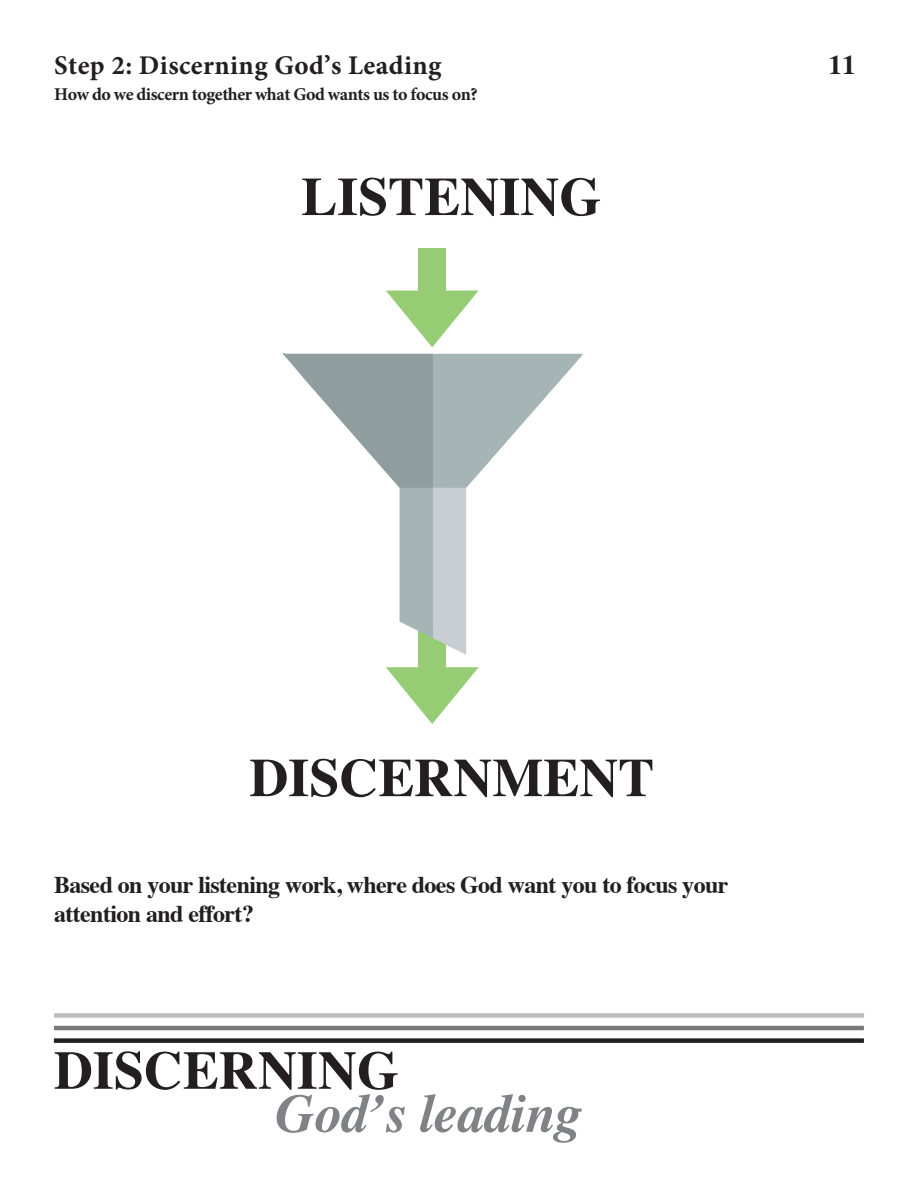
<style>
.page{position:relative;width:918px;height:1188px;background:#fff}
.page>*{position:absolute;margin:0;border:0;box-sizing:border-box;transform-origin:0 0}
.t1{font:700 54px "Times";color:#231f20}
.t2{font:italic 700 54px "Times";letter-spacing:-.005em;color:#808285}
.t3{font:700 27px "Minion Pro";letter-spacing:.015em;color:#231f20}
.t4{font:700 27px "Times";color:#231f20}
.t5{font:700 24px/28.8px "Times";letter-spacing:-.025em;color:#231f20}
.t6{font:700 18px "Minion Pro";letter-spacing:-.025em;color:#231f20}
</style>
<div class="page">
<div style="left:54px;top:1038px;width:810px;height:5px;background:#231f20"></div>
<hr style="left:54px;top:1026px;width:810px;height:4px;background:#7b7879">
<div style="left:54px;top:1013px;width:810px;height:5px;background:#bdbcbc"></div>
<div style="left:419px;top:625px;width:27px;height:56px;background:#96cd74"></div>
<svg style="left:386px;top:667px;width:93px;height:57px"></svg>
<svg style="left:283px;top:353px;width:300px;height:302px"></svg>
<div style="left:419px;top:248px;width:27px;height:56px;background:#96cd74"></div>
<svg style="left:386px;top:291px;width:92px;height:56px"></svg>
<p class="t3" style="left:54px;top:47px;width:389px">Step 2: Discerning God’s Leading</p>
<p class="t6" style="left:54px;top:82px;width:425px">How do we discern together what God wants us to focus on?</p>
<h1 class="t1" style="left:301px;top:145px;width:302px">LISTENING</h1>
<p class="t4" style="left:828px;top:39px;width:29px">11</p>
<h1 class="t1" style="left:249px;top:726px;width:407px">DISCERNMENT</h1>
<p class="t5" style="left:54px;top:868px;width:676px">Based on your listening work, where does God want you to focus your attention and effort?</p>
<h1 class="t1" style="left:54px;top:1019px;width:347px">DISCERNING</h1>
<h1 class="t2" style="left:275px;top:1063px;width:307px">God’s leading</h1>
</div>
